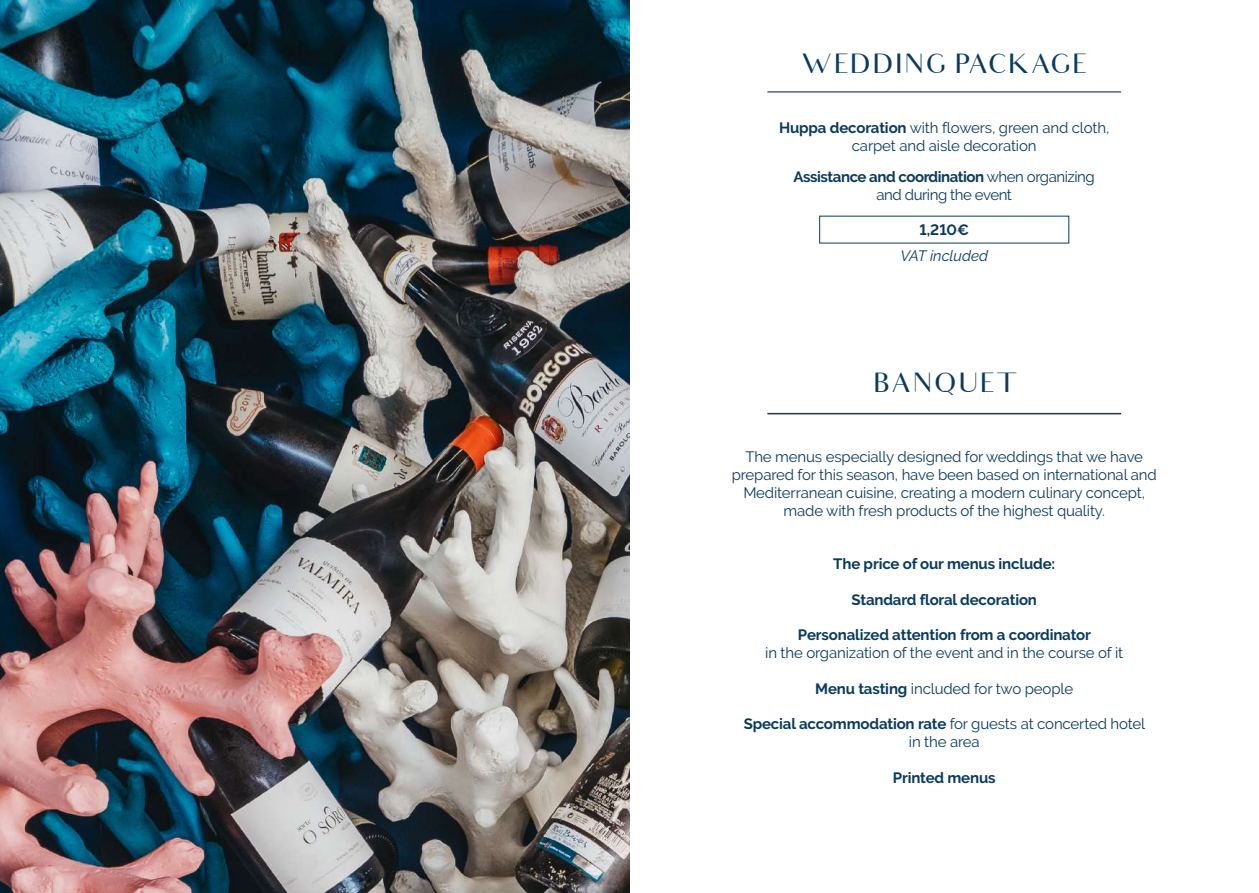
<style>
.page{position:relative;width:1259px;height:893px;background:#fff}
.page>*{position:absolute;margin:0;border:0;box-sizing:border-box;transform-origin:0 0}
.t1{font:27px "Audrey";letter-spacing:.02em;color:#0a3b5f}
.t2{font:15px/18px "Raleway";letter-spacing:-.01em;color:#0a3b5f;text-align:center}
.t3{font:700 15px "Raleway";letter-spacing:-.01em;color:#0a3b5f}
.t4{font:15px/18px "Raleway";letter-spacing:-.03em;color:#0a3b5f;text-align:center}
.t5{font:italic 15px "Raleway";color:#0a3b5f}
.s1{font-weight:700}
</style>
<div class="page">
<hr style="left:767px;top:413px;width:354px;height:1px;background:#0a3b5f">
<hr style="left:767px;top:91px;width:354px;height:1px;background:#0a3b5f">
<img style="left:0;top:0;width:629px;height:893px">
<h1 class="t1" style="left:801px;top:49px;width:288px">WEDDING PACKAGE</h1>
<p class="t2" style="left:779px;top:119px;width:332px"><span class="s1">Huppa decoration</span> with flowers, green and cloth, carpet and aisle decoration</p>
<p class="t4" style="left:793px;top:168px;width:303px"><span class="s1">Assistance and coordination</span> when organizing and during the event</p>
<p class="t3" style="left:919px;top:221px;width:51px">1,210€</p>
<p class="t5" style="left:900px;top:247px;width:89px">VAT included</p>
<h1 class="t1" style="left:873px;top:368px;width:143px">BANQUET</h1>
<p class="t2" style="left:731px;top:448px;width:426px">The menus especially designed for weddings that we have prepared for this season, have been based on international and Mediterranean cuisine, creating a modern culinary concept, made with fresh products of the highest quality.</p>
<p class="t3" style="left:833px;top:555px;width:223px">The price of our menus include:</p>
<p class="t3" style="left:851px;top:591px;width:187px">Standard floral decoration</p>
<p class="t3" style="left:798px;top:626px;width:294px">Personalized attention from a coordinator</p>
<p class="t2" style="left:765px;top:644px;width:359px">in the organization of the event and in the course of it</p>
<p class="t2" style="left:815px;top:679px;width:259px"><span class="s1">Menu tasting</span> included for two people</p>
<p class="t2" style="left:743px;top:715px;width:403px"><span class="s1">Special accommodation rate</span> for guests at concerted hotel in the area</p>
<p class="t3" style="left:893px;top:769px;width:104px">Printed menus</p>
</div>
